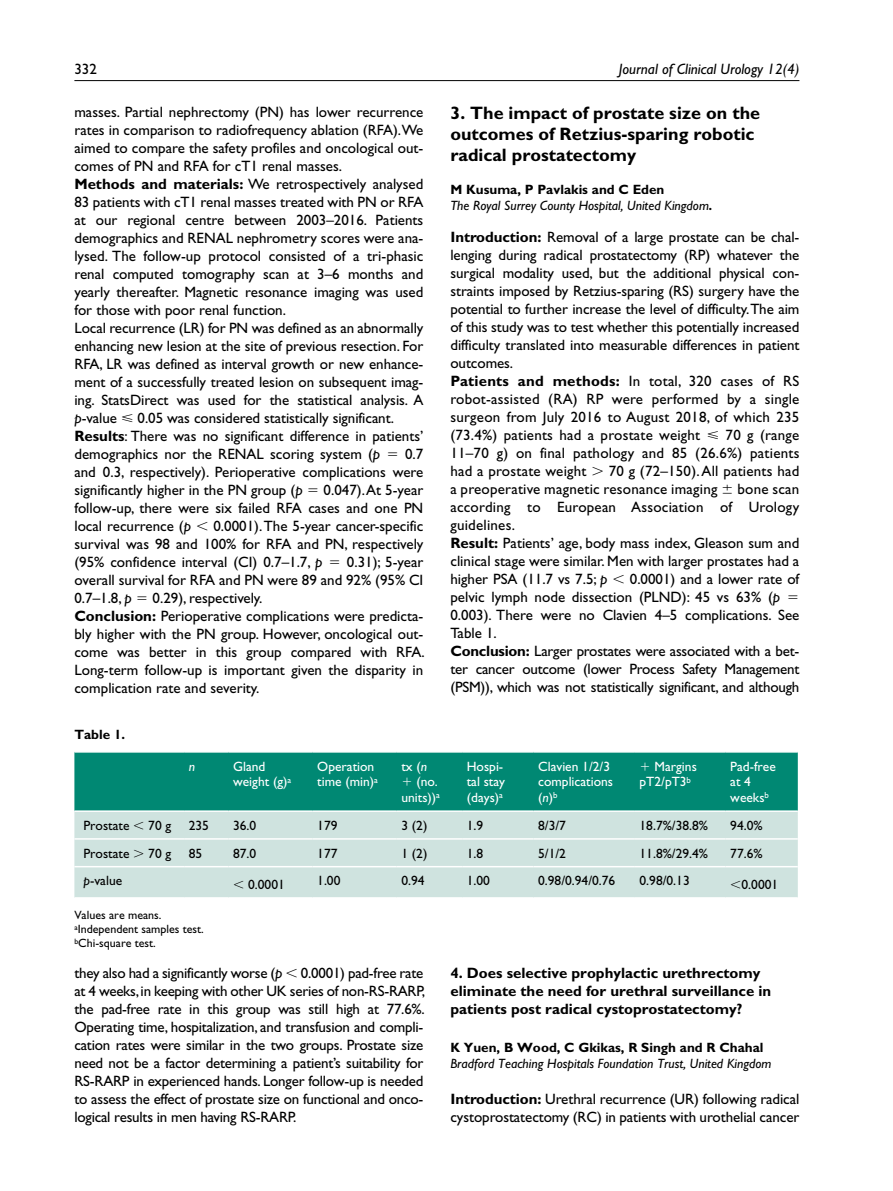
<style>
.page{position:relative;width:893px;height:1191px;background:#fff}
.page>*{position:absolute;margin:0;border:0;box-sizing:border-box;transform-origin:0 0}
.t1{font:700 18px/21px "Gill Sans Std";color:#000}
.t2{font:15px/18px "Gill Sans Std";color:#000}
.t3{font:700 15px/18px "Gill Sans Std";color:#000}
.t4{font:italic 15px "Gill Sans Std";color:#000}
.t5{font:13.5px "Gill Sans Std";color:#000}
.t6{font:13.5px/15.8px "Gill Sans Std";color:#fff}
.t7{font:italic 13.5px/16.5px "Gill Sans Std";color:#000}
.t8{font:700 13.5px "Gill Sans Std";color:#000}
.t9{font:italic 13.5px "Gill Sans Std";color:#fff}
.t10{font:12px/14.2px "Gill Sans Std";color:#000}
.s1{font-weight:700}
.s2{font-style:italic}
.s3{font-weight:700;font-style:normal}
</style>
<div class="page">
<hr style="left:74px;top:80px;width:725px;height:1px;background:#000">
<div style="left:74px;top:752px;width:724px;height:58px;background:#008873"></div>
<div style="left:74px;top:812px;width:724px;height:85px;background:#cfe3df"></div>
<hr style="left:74px;top:838px;width:110px;height:1px;background:#fff">
<hr style="left:184px;top:838px;width:44px;height:1px;background:#fff">
<hr style="left:228px;top:838px;width:85px;height:1px;background:#fff">
<hr style="left:313px;top:838px;width:84px;height:1px;background:#fff">
<hr style="left:397px;top:838px;width:65px;height:1px;background:#fff">
<hr style="left:462px;top:838px;width:71px;height:1px;background:#fff">
<hr style="left:533px;top:838px;width:102px;height:1px;background:#fff">
<hr style="left:635px;top:838px;width:91px;height:1px;background:#fff">
<hr style="left:726px;top:838px;width:72px;height:1px;background:#fff">
<hr style="left:74px;top:866px;width:110px;height:1px;background:#fff">
<hr style="left:184px;top:866px;width:44px;height:1px;background:#fff">
<hr style="left:228px;top:866px;width:85px;height:1px;background:#fff">
<hr style="left:313px;top:866px;width:84px;height:1px;background:#fff">
<hr style="left:397px;top:866px;width:65px;height:1px;background:#fff">
<hr style="left:462px;top:866px;width:71px;height:1px;background:#fff">
<hr style="left:533px;top:866px;width:102px;height:1px;background:#fff">
<hr style="left:635px;top:866px;width:91px;height:1px;background:#fff">
<hr style="left:726px;top:866px;width:72px;height:1px;background:#fff">
<svg style="left:403px;top:778px;width:8px;height:8px"></svg>
<svg style="left:641px;top:762px;width:8px;height:8px"></svg>
<svg style="left:134px;top:821px;width:9px;height:8px"></svg>
<svg style="left:134px;top:849px;width:9px;height:8px"></svg>
<svg style="left:234px;top:880px;width:9px;height:8px"></svg>
<svg style="left:731px;top:880px;width:9px;height:8px"></svg>
<p class="t2" style="left:74px;top:60px;width:24px">332</p>
<p class="t4" style="left:619px;top:60px;width:182px">Journal of Clinical Urology 12(4)</p>
<p class="t2" style="left:74px;top:103px;width:351px">masses. Partial nephrectomy (PN) has lower recurrence rates in comparison to radiofrequency ablation (RFA).We aimed to compare the safety profiles and oncological out&shy;comes of PN and RFA for cT1 renal masses.<br><span class="s1">Methods and materials:</span> We retrospectively analysed 83 patients with cT1 renal masses treated with PN or RFA at our regional centre between 2003–2016. Patients demographics and RENAL nephrometry scores were ana&shy;lysed. The follow-up protocol consisted of a tri-phasic renal computed tomography scan at 3–6 months and yearly thereafter. Magnetic resonance imaging was used for those with poor renal function.<br>Local recurrence (LR) for PN was defined as an abnormally enhancing new lesion at the site of previous resection. For RFA, LR was defined as interval growth or new enhance&shy;ment of a successfully treated lesion on subsequent imag&shy;ing. StatsDirect was used for the statistical analysis. A <span class="s2">p</span>-value ⩽ 0.05 was considered statistically significant.<br><span class="s1">Results</span>: There was no significant difference in patients’ demographics nor the RENAL scoring system (<span class="s2">p</span></p>
<p class="t1" style="left:450px;top:102px;width:311px">3. The impact of prostate size on the outcomes of Retzius-sparing robotic radical prostatectomy</p>
<p class="t7" style="left:450px;top:181px;width:264px"><span class="s3">M Kusuma, P Pavlakis and C Eden<br></span>The Royal Surrey County Hospital, United Kingdom<span class="s1">.</span></p>
<p class="t2" style="left:450px;top:228px;width:351px"><span class="s1">Introduction:</span> Removal of a large prostate can be chal&shy;lenging during radical prostatectomy (RP) whatever the surgical modality used, but the additional physical con&shy;straints imposed by Retzius-sparing (RS) surgery have the potential to further increase the level of difficulty. The aim of this study was to test whether this potentially increased difficulty translated into measurable differences in patient outcomes.<br><span class="s1">Patients and methods:</span> In total, 320 cases of RS robot-assisted (RA) RP were performed by a single surgeon from July 2016 to August 2018, of which 235 (73.4%) patients had a prostate weight ⩽ 70 g (range 11–70 g) on final pathology and 85 (26.6%) patients had a prostate weight</p>
<p class="t2" style="left:74px;top:445px;width:350px;text-align:justify;text-indent:331px">0.7 and 0.3, respectively). Perioperative complications were significantly higher in the PN group (<span class="s2">p</span></p>
<p class="t2" style="left:450px;top:462px;width:350px;text-indent:158px">70 g (72–150). All patients had a preoperative magnetic resonance imaging</p>
<p class="t2" style="left:450px;top:480px;width:351px;text-indent:287px">bone scan according to European Association of Urology guidelines.<br><span class="s1">Result:</span> Patients’ age, body mass index, Gleason sum and clinical stage were similar. Men with larger prostates had a higher PSA (11.7 vs 7.5; <span class="s2">p</span></p>
<p class="t2" style="left:74px;top:481px;width:350px;text-align:justify;text-indent:249px">0.047). At 5-year follow-up, there were six failed RFA cases and one PN local recurrence (<span class="s2">p</span></p>
<p class="t2" style="left:74px;top:517px;width:351px;text-align:justify;text-indent:139px">0.0001). The 5-year cancer-specific survival was 98 and 100% for RFA and PN, respectively (95% confidence interval (CI) 0.7–1.7, <span class="s2">p</span></p>
<p class="t2" style="left:74px;top:553px;width:350px;text-align:justify;text-indent:272px">0.31); 5-year overall survival for RFA and PN were 89 and 92% (95% CI 0.7–1.8, <span class="s2">p</span></p>
<p class="t2" style="left:450px;top:570px;width:350px;text-indent:179px">0.0001) and a lower rate of pelvic lymph node dissection (PLND): 45 vs 63% (<span class="s2">p </span>0.003). There were no Clavien 4–5 complications. See Table 1.<br><span class="s1">Conclusion:</span> Larger prostates were associated with a bet&shy;ter cancer outcome (lower Process Safety Management (PSM)), which was not statistically significant, and although</p>
<p class="t2" style="left:74px;top:589px;width:352px;text-indent:78px">0.29), respectively.<br><span class="s1">Conclusion:</span> Perioperative complications were predicta&shy;bly higher with the PN group. However, oncological out&shy;come was better in this group compared with RFA.<br>Long-term follow-up is important given the disparity in complication rate and severity.</p>
<p class="t8" style="left:74px;top:726px;width:52px">Table 1.</p>
<p class="t9" style="left:189px;top:758px;width:8px">n</p>
<p class="t6" style="left:233px;top:758px;width:60px">Gland weight (g)<sup>a</sup></p>
<p class="t6" style="left:317px;top:758px;width:62px">Operation time (min)<sup>a</sup></p>
<p class="t6" style="left:401px;top:758px;width:27px">tx (<span class="s2">n</span></p>
<p class="t6" style="left:416px;top:774px;width:23px">(no.</p>
<p class="t6" style="left:401px;top:790px;width:40px">units))<sup>a</sup></p>
<p class="t6" style="left:467px;top:758px;width:40px">Hospi&shy;tal stay (days)<sup>a</sup></p>
<p class="t6" style="left:538px;top:758px;width:76px">Clavien 1/2/3 complications (<span class="s2">n</span>)<sup>b</sup></p>
<p class="t6" style="left:639px;top:758px;width:59px;text-indent:15px">Margins pT2/pT3<sup>b</sup></p>
<p class="t6" style="left:730px;top:758px;width:47px">Pad-free at 4 weeks<sup>b</sup></p>
<p class="t5" style="left:83px;top:817px;width:48px">Prostate</p>
<p class="t5" style="left:148px;top:817px;width:25px">70 g</p>
<p class="t5" style="left:189px;top:817px;width:22px">235</p>
<p class="t5" style="left:233px;top:817px;width:25px">36.0</p>
<p class="t5" style="left:317px;top:817px;width:22px">179</p>
<p class="t5" style="left:401px;top:817px;width:27px">3 (2)</p>
<p class="t5" style="left:467px;top:817px;width:18px">1.9</p>
<p class="t5" style="left:538px;top:817px;width:29px">8/3/7</p>
<p class="t5" style="left:640px;top:817px;width:70px">18.7%/38.8%</p>
<p class="t5" style="left:730px;top:817px;width:34px">94.0%</p>
<p class="t5" style="left:83px;top:845px;width:48px">Prostate</p>
<p class="t5" style="left:148px;top:845px;width:25px">70 g</p>
<p class="t5" style="left:189px;top:845px;width:15px">85</p>
<p class="t5" style="left:233px;top:845px;width:25px">87.0</p>
<p class="t5" style="left:317px;top:845px;width:22px">177</p>
<p class="t5" style="left:401px;top:845px;width:27px">1 (2)</p>
<p class="t5" style="left:467px;top:845px;width:18px">1.8</p>
<p class="t5" style="left:538px;top:845px;width:29px">5/1/2</p>
<p class="t5" style="left:640px;top:845px;width:70px">11.8%/29.4%</p>
<p class="t5" style="left:730px;top:845px;width:34px">77.6%</p>
<p class="t5" style="left:83px;top:872px;width:40px"><span class="s2">p</span>-value</p>
<p class="t5" style="left:248px;top:876px;width:38px">0.0001</p>
<p class="t5" style="left:317px;top:872px;width:25px">1.00</p>
<p class="t5" style="left:401px;top:872px;width:25px">0.94</p>
<p class="t5" style="left:467px;top:872px;width:25px">1.00</p>
<p class="t5" style="left:538px;top:872px;width:79px">0.98/0.94/0.76</p>
<p class="t5" style="left:640px;top:872px;width:52px">0.98/0.13</p>
<p class="t5" style="left:741px;top:876px;width:38px">0.0001</p>
<p class="t10" style="left:74px;top:908px;width:131px">Values are means. <sup>a</sup>Independent samples test. <sup>b</sup>Chi-square test.</p>
<p class="t2" style="left:74px;top:964px;width:352px;text-align:justify">they also had a significantly worse (<span class="s2">p</span> 0.0001) pad-free rate at 4 weeks, in keeping with other UK series of non-RS-RARP, the pad-free rate in this group was still high at 77.6%.<br>Operating time, hospitalization, and transfusion and compli&shy;cation rates were similar in the two groups. Prostate size need not be a factor determining a patient’s suitability for RS-RARP in experienced hands. Longer follow-up is needed to assess the effect of prostate size on functional and onco&shy;logical results in men having RS-RARP.</p>
<p class="t3" style="left:450px;top:964px;width:322px">4. Does selective prophylactic urethrectomy eliminate the need for urethral surveillance in patients post radical cystoprostatectomy?</p>
<p class="t8" style="left:450px;top:1039px;width:315px">K Yuen, B Wood, C Gkikas, R Singh and R Chahal</p>
<p class="t7" style="left:450px;top:1055px;width:323px">Bradford Teaching Hospitals Foundation Trust, United Kingdom</p>
<p class="t2" style="left:450px;top:1090px;width:350px"><span class="s1">Introduction:</span> Urethral recurrence (UR) following radical cystoprostatectomy (RC) in patients with urothelial cancer</p>
</div>
